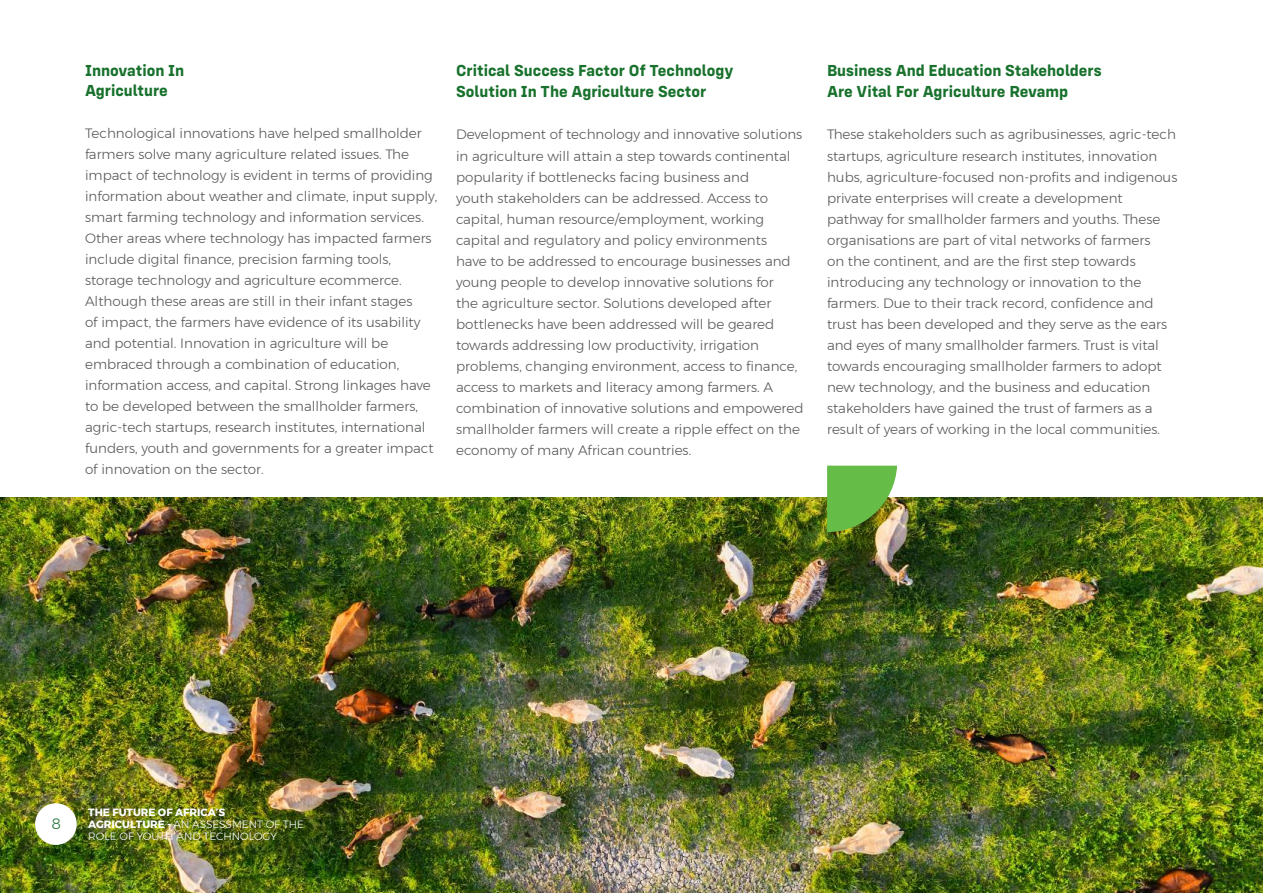
<style>
.page{position:relative;width:1263px;height:893px;background:#fff}
.page>*{position:absolute;margin:0;border:0;box-sizing:border-box;transform-origin:0 0}
.t1{font:700 16.5px/21px "Config Alt";color:#18712c}
.t2{font:300 15px "Montserrat";color:#18712c}
.t3{font:300 13.5px/21px "Montserrat";color:#57585a}
.t4{font:300 10.5px/12px "Montserrat";color:#fff}
.s1{font-weight:700}
</style>
<div class="page">
<img style="left:0;top:497px;width:1263px;height:396px">
<div style="left:35px;top:803px;width:42px;height:42px;background:#fff;border-radius:50%"></div>
<img style="left:827px;top:466px;width:70px;height:66px">
<p class="t1" style="left:85px;top:61px;width:101px;line-height:19.8px">Innovation In<br>Agriculture</p>
<p class="t3" style="left:85px;top:123px;width:354px">Technological innovations have helped smallholder farmers solve many agriculture related issues. The impact of technology is evident in terms of providing information about weather and climate, input supply, smart farming technology and information services.<br>Other areas where technology has impacted farmers include digital finance, precision farming tools, storage technology and agriculture ecommerce.<br>Although these areas are still in their infant stages<br>of impact, the farmers have evidence of its usability and potential. Innovation in agriculture will be embraced through a combination of education, information access, and capital. Strong linkages have to be developed between the smallholder farmers, agric-tech startups, research institutes, international funders, youth and governments for a greater impact of innovation on the sector.</p>
<p class="t1" style="left:456px;top:60px;width:279px">Critical Success Factor Of Technology<br>Solution In The Agriculture Sector</p>
<p class="t3" style="left:456px;top:124px;width:349px">Development of technology and innovative solutions in agriculture will attain a step towards continental popularity if bottlenecks facing business and<br>youth stakeholders can be addressed. Access to capital, human resource/employment, working capital and regulatory and policy environments<br>have to be addressed to encourage businesses and young people to develop innovative solutions for<br>the agriculture sector. Solutions developed after bottlenecks have been addressed will be geared towards addressing low productivity, irrigation problems, changing environment, access to finance, access to markets and literacy among farmers. A combination of innovative solutions and empowered smallholder farmers will create a ripple effect on the economy of many African countries.</p>
<p class="t1" style="left:827px;top:60px;width:276px">Business And Education Stakeholders<br>Are Vital For Agriculture Revamp</p>
<p class="t3" style="left:827px;top:124px;width:352px">These stakeholders such as agribusinesses, agric-tech startups, agriculture research institutes, innovation hubs, agriculture-focused non-profits and indigenous private enterprises will create a development pathway for smallholder farmers and youths. These organisations are part of vital networks of farmers<br>on the continent, and are the first step towards introducing any technology or innovation to the farmers. Due to their track record, confidence and trust has been developed and they serve as the ears and eyes of many smallholder farmers. Trust is vital towards encouraging smallholder farmers to adopt new technology, and the business and education stakeholders have gained the trust of farmers as a result of years of working in the local communities.</p>
<p class="t2" style="left:52px;top:812px;width:11px">8</p>
<p class="t4" style="left:88px;top:806px;width:217px"><span class="s1">THE FUTURE OF AFRICA’S<br>AGRICULTURE -</span> AN ASSESSMENT OF THE<br>ROLE OF YOUTH AND TECHNOLOGY</p>
</div>
